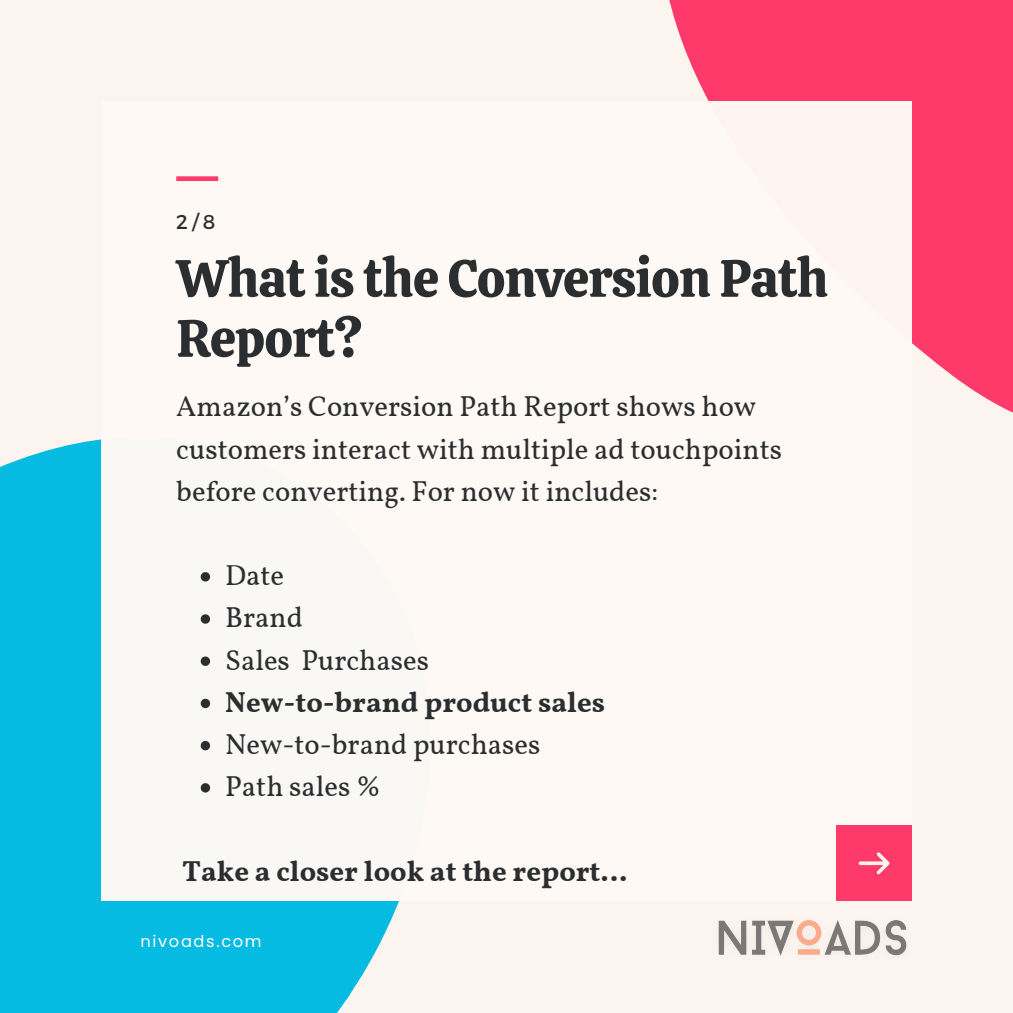
<style>
.page{position:relative;width:1013px;height:1013px;background:#fff}
.page>*{position:absolute;margin:0;border:0;box-sizing:border-box;transform-origin:0 0}
.t1{font:52.5px/60px "Calistoga";letter-spacing:-.015em;color:#2b2e30}
.t2{font:28.75px/42.2px "Vollkorn";color:#2b2e30}
.t3{font:700 28.75px "Vollkorn";color:#2b2e30}
.t4{font:20px "Montserrat";color:#2b2e30}
.t5{font:16.25px "Poppins";letter-spacing:.1em;color:#fff}
</style>
<div class="page">
<div style="left:0;top:0;width:1012px;height:1012px;background:#fcf5ef"></div>
<div style="left:0;top:439px;width:399px;height:573px;background:#06bbe1"></div>
<svg style="left:669px;top:0;width:343px;height:412px;background:#fc4873"></svg>
<div style="left:101px;top:101px;width:810px;height:799px;background:#fffaf5"></div>
<div style="left:176px;top:176px;width:42px;height:5px;background:#fd3a69"></div>
<div style="left:836px;top:825px;width:75px;height:75px;background:#fd3a69"></div>
<svg style="left:858px;top:852px;width:31px;height:22px"></svg>
<svg style="left:201px;top:572px;width:9px;height:9px"></svg>
<svg style="left:201px;top:614px;width:9px;height:9px"></svg>
<svg style="left:201px;top:656px;width:9px;height:10px"></svg>
<svg style="left:201px;top:698px;width:9px;height:10px"></svg>
<svg style="left:201px;top:741px;width:9px;height:9px"></svg>
<svg style="left:201px;top:783px;width:9px;height:9px"></svg>
<img style="left:718px;top:920px;width:189px;height:36px">
<p class="t4" style="left:176px;top:209px;width:40px">2/8</p>
<p class="t1" style="left:176px;top:248px;width:653px">What is the Conversion Path<br>Report?</p>
<p class="t2" style="left:176px;top:388px;width:607px">Amazon’s Conversion Path Report shows how customers interact with multiple ad touchpoints before converting. For now it includes:</p>
<p class="t2" style="left:225px;top:557px;width:61px">Date</p>
<p class="t2" style="left:225px;top:599px;width:79px">Brand</p>
<h4 class="t2" style="left:225px;top:641px;width:205px">Sales Purchases</h4>
<h1 class="t3" style="left:225px;top:684px;width:381px">New-to-brand product sales</h1>
<p class="t2" style="left:225px;top:725px;width:317px">New-to-brand purchases</p>
<p class="t2" style="left:225px;top:767px;width:157px">Path sales %</p>
<h3 class="t3" style="left:182px;top:853px;width:447px">Take a closer look at the report…</h3>
<p class="t5" style="left:141px;top:929px;width:122px">nivoads.com</p>
</div>
